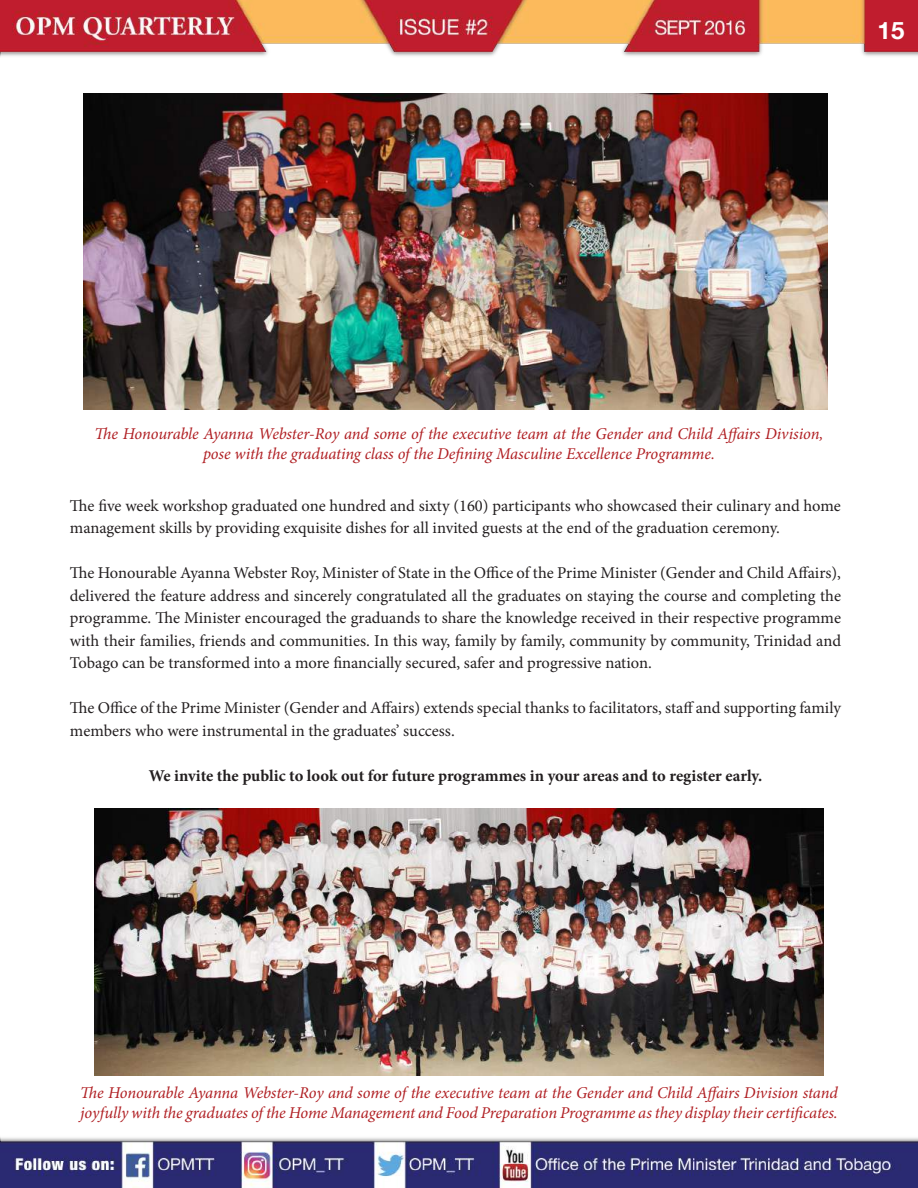
<style>
.page{position:relative;width:918px;height:1188px;background:#fff}
.page>*{position:absolute;margin:0;border:0;box-sizing:border-box;transform-origin:0 0}
.t1{font:700 24px "Helvetica Neue";color:#fff}
.t2{font:16.5px/22.5px "Minion Pro";letter-spacing:-.005em;color:#231f20}
.t3{font:italic 16.5px/19.8px "Minion Pro";letter-spacing:-.01em;color:#b01f23;text-align:center}
.t4{font:700 16.5px "Minion Pro";letter-spacing:-.005em;color:#231f20}
</style>
<div class="page">
<img style="left:0;top:0;width:918px;height:1188px">
<img style="left:84px;top:93px;width:743px;height:317px">
<img style="left:94px;top:809px;width:730px;height:267px">
<h1 class="t1" style="left:878px;top:15px;width:28px">15</h1>
<p class="t3" style="left:94px;top:424px;width:730px">The Honourable Ayanna Webster-Roy and some of the executive team at the Gender and Child Affairs Division, pose with the graduating class of the Defining Masculine Excellence Programme.</p>
<p class="t2" style="left:70px;top:494px;width:773px">The five week workshop graduated one hundred and sixty (160) participants who showcased their culinary and home management skills by providing exquisite dishes for all invited guests at the end of the graduation ceremony.</p>
<p class="t2" style="left:70px;top:562px;width:773px;text-align:justify">The Honourable Ayanna Webster Roy, Minister of State in the Office of the Prime Minister (Gender and Child Affairs), delivered the feature address and sincerely congratulated all the graduates on staying the course and completing the programme. The Minister encouraged the graduands to share the knowledge received in their respective programme with their families, friends and communities. In this way, family by family, community by community, Trinidad and Tobago can be transformed into a more financially secured, safer and progressive nation.</p>
<p class="t2" style="left:70px;top:697px;width:773px">The Office of the Prime Minister (Gender and Affairs) extends special thanks to facilitators, staff and supporting family members who were instrumental in the graduates’ success.</p>
<p class="t4" style="left:149px;top:764px;width:615px">We invite the public to look out for future programmes in your areas and to register early.</p>
<p class="t3" style="left:80px;top:1083px;width:759px;text-align:left">The Honourable Ayanna Webster-Roy and some of the executive team at the Gender and Child Affairs Division stand joyfully with the graduates of the Home Management and Food Preparation Programme as they display their certificates.</p>
</div>
